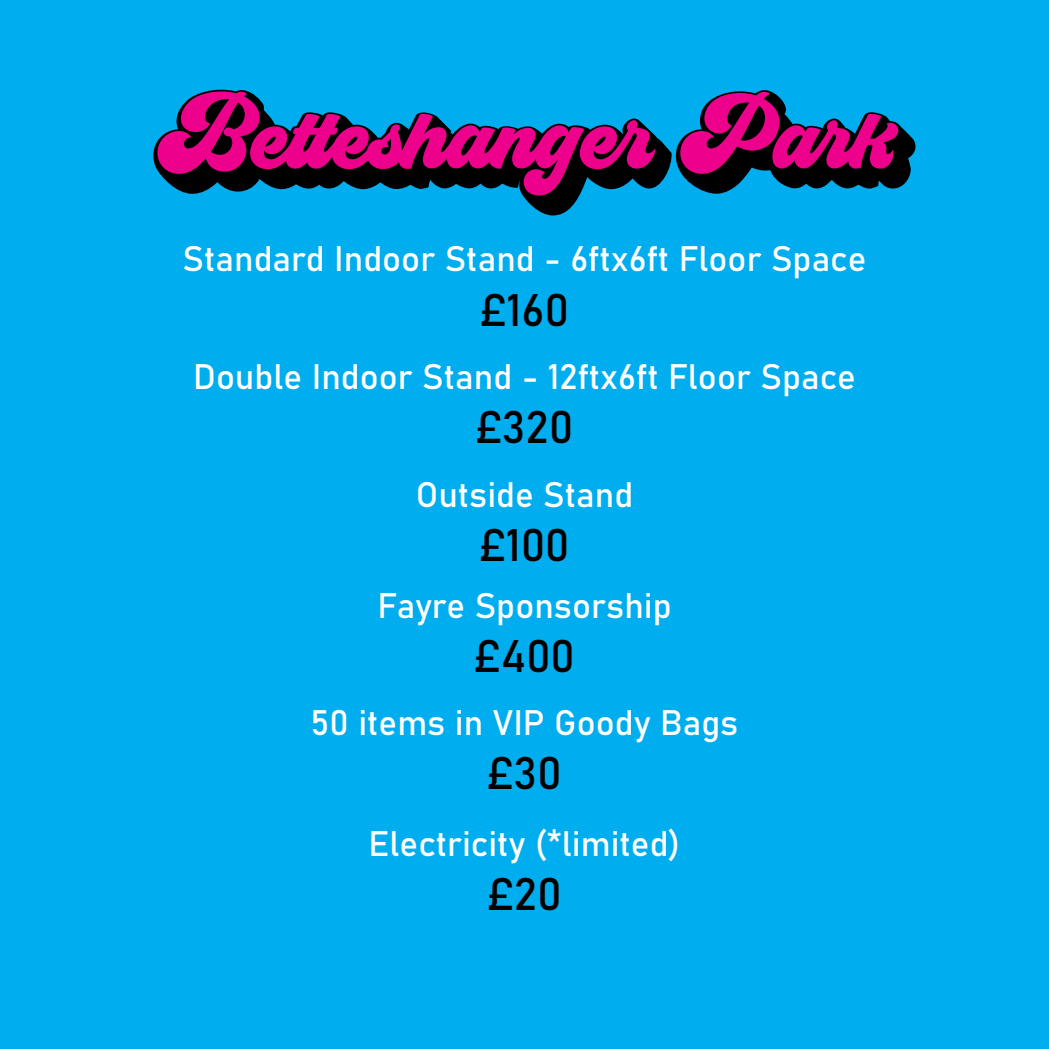
<style>
.page{position:relative;width:1049px;height:1049px;background:#00aeef}
.page>*{position:absolute;margin:0;border:0;box-sizing:border-box;transform-origin:0 0}
.t1{font:87.5px "Groovy Script Extrude";color:#000}
.t2{font:45px "Bahnschrift";color:#000}
.t3{font:35px "Bahnschrift";color:#fff}
</style>
<div class="page">
<h1 class="t1" style="left:154px;top:90px;width:742px">Betteshanger Park</h1>
<p class="t3" style="left:183px;top:233px;width:685px">Standard Indoor Stand - 6ftx6ft Floor Space</p>
<p class="t2" style="left:480px;top:275px;width:91px">£160</p>
<p class="t3" style="left:193px;top:350px;width:664px">Double Indoor Stand - 12ftx6ft Floor Space</p>
<p class="t2" style="left:475px;top:393px;width:100px">£320</p>
<p class="t3" style="left:416px;top:468px;width:219px">Outside Stand</p>
<p class="t2" style="left:479px;top:511px;width:92px">£100</p>
<p class="t3" style="left:377px;top:579px;width:296px">Fayre Sponsorship</p>
<p class="t2" style="left:474px;top:622px;width:103px">£400</p>
<p class="t3" style="left:311px;top:696px;width:429px">50 items in VIP Goody Bags</p>
<p class="t2" style="left:487px;top:739px;width:77px">£30</p>
<p class="t3" style="left:368px;top:817px;width:313px">Electricity (*limited)</p>
<p class="t2" style="left:487px;top:859px;width:76px">£20</p>
</div>
